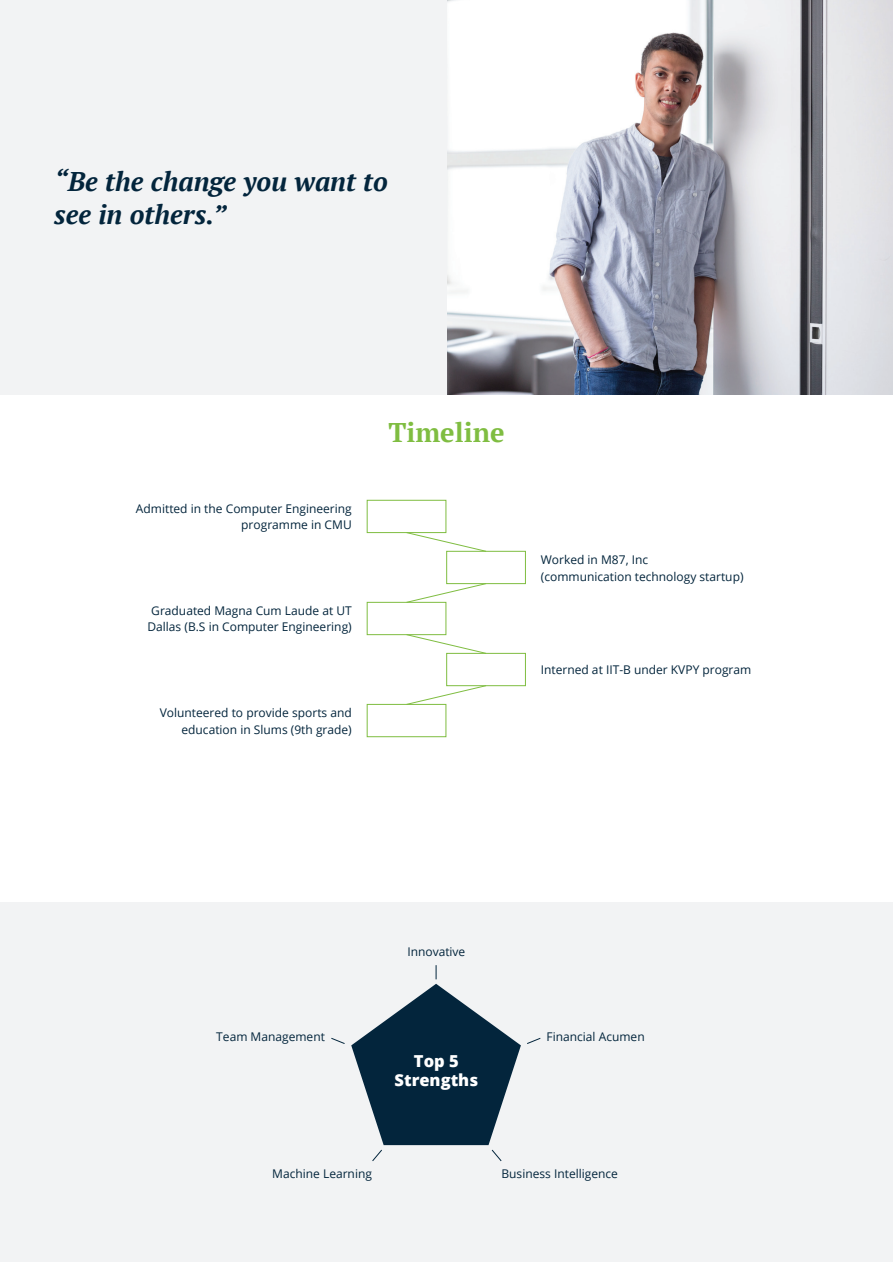
<style>
.page{position:relative;width:893px;height:1263px;background:#fff}
.page>*{position:absolute;margin:0;border:0;box-sizing:border-box;transform-origin:0 0}
.t1{font:italic 700 27px/32.4px "PT Serif";color:#03253c}
.t2{font:700 27px "PT Serif";color:#7fbd41}
.t3{font:800 16.5px/18.6px "Open Sans";color:#fff;text-align:center}
.t4{font:12px/16.5px "Open Sans";color:#03253c;text-align:right}
</style>
<div class="page">
<img style="left:446px;top:0;width:447px;height:394px">
<div style="left:0;top:0;width:446px;height:394px;background:#f2f3f4"></div>
<div style="left:367px;top:500px;width:79px;height:33px;border:1px solid #7fbd41"></div>
<div style="left:446px;top:551px;width:80px;height:33px;border:1px solid #7fbd41"></div>
<div style="left:367px;top:602px;width:79px;height:33px;border:1px solid #7fbd41"></div>
<div style="left:446px;top:653px;width:80px;height:33px;border:1px solid #7fbd41"></div>
<div style="left:367px;top:704px;width:79px;height:33px;border:1px solid #7fbd41"></div>
<svg style="left:406px;top:532px;width:81px;height:20px"></svg>
<svg style="left:406px;top:634px;width:81px;height:20px"></svg>
<svg style="left:406px;top:583px;width:81px;height:20px"></svg>
<svg style="left:406px;top:685px;width:81px;height:20px"></svg>
<div style="left:0;top:901px;width:893px;height:360px;background:#f2f3f4"></div>
<svg style="left:331px;top:965px;width:210px;height:197px"></svg>
<h1 class="t1" style="left:54px;top:165px;width:336px">“Be the change you want to see in others.”</h1>
<p class="t4" style="left:136px;top:500px;width:217px">Admitted in the Computer Engineering programme in CMU</p>
<p class="t4" style="left:147px;top:602px;width:206px;text-align:center">Graduated Magna Cum Laude at UT<br>Dallas (B.S in Computer Engineering)</p>
<p class="t4" style="left:160px;top:704px;width:194px">Volunteered to provide sports and education in Slums (9th grade)</p>
<h1 class="t2" style="left:388px;top:414px;width:118px">Timeline</h1>
<p class="t4" style="left:541px;top:551px;width:204px;text-align:left">Worked in M87, Inc<br>(communication technology startup)</p>
<p class="t4" style="left:541px;top:661px;width:212px">Interned at IIT-B under KVPY program</p>
<p class="t4" style="left:216px;top:1028px;width:110px">Team Management</p>
<p class="t4" style="left:407px;top:943px;width:60px">Innovative</p>
<h2 class="t3" style="left:395px;top:1051px;width:85px">Top 5<br>Strengths</h2>
<p class="t4" style="left:547px;top:1028px;width:100px">Financial Acumen</p>
<p class="t4" style="left:272px;top:1165px;width:101px">Machine Learning</p>
<p class="t4" style="left:501px;top:1165px;width:118px">Business Intelligence</p>
</div>
